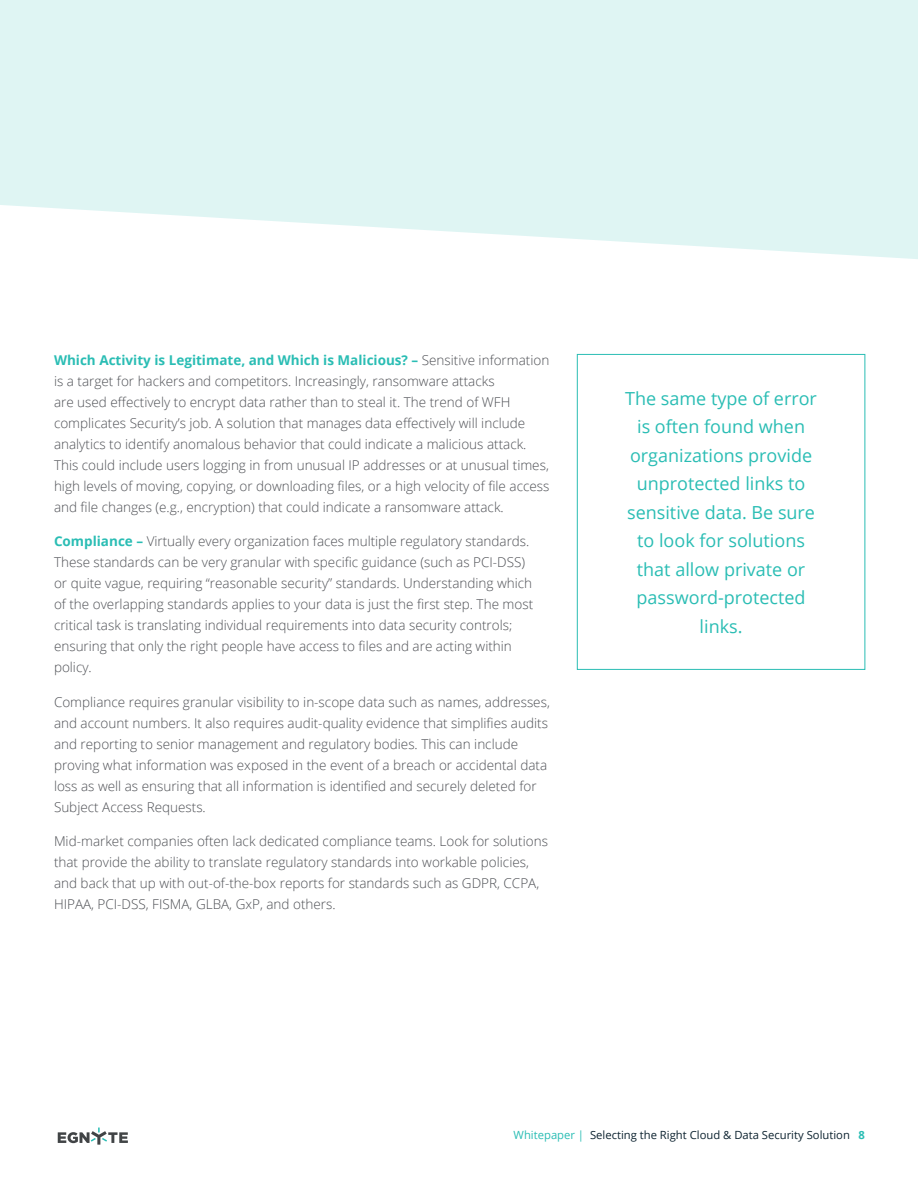
<style>
.page{position:relative;width:918px;height:1188px;background:#fff}
.page>*{position:absolute;margin:0;border:0;box-sizing:border-box;transform-origin:0 0}
.body_text{font:18px/28.5px "Open Sans";color:#2abdb4;text-align:center}
.BODY_TEXT_-_NUMBERS{font:300 13.5px/21px "Open Sans";color:#4d4f54}
.t1{font:11.25px "Open Sans";color:#0e2431}
.s1{font-weight:700;color:#2abdb4}
.s2{color:#2abdb4}
</style>
<div class="page">
<svg style="left:58px;top:1128px;width:70px;height:17px"></svg>
<svg style="left:0;top:0;width:918px;height:259px;background:#e2f6f4"></svg>
<div style="left:577px;top:354px;width:288px;height:316px;border:1px solid #2abdb4"></div>
<p class="BODY_TEXT_-_NUMBERS" style="left:54px;top:349px;width:497px"><span class="s1">Which Activity is Legitimate, and Which is Malicious? –</span> Sensitive information is a target for hackers and competitors. Increasingly, ransomware attacks<br>are used effectively to encrypt data rather than to steal it. The trend of WFH complicates Security’s job. A solution that manages data effectively will include analytics to identify anomalous behavior that could indicate a malicious attack.<br>This could include users logging in from unusual IP addresses or at unusual times, high levels of moving, copying, or downloading files, or a high velocity of file access and file changes (e.g., encryption) that could indicate a ransomware attack.</p>
<p class="BODY_TEXT_-_NUMBERS" style="left:54px;top:531px;width:481px"><span class="s1">Compliance –</span> Virtually every organization faces multiple regulatory standards.<br>These standards can be very granular with specific guidance (such as PCI-DSS) or quite vague, requiring “reasonable security” standards. Understanding which of the overlapping standards applies to your data is just the first step. The most critical task is translating individual requirements into data security controls; ensuring that only the right people have access to files and are acting within policy.</p>
<p class="BODY_TEXT_-_NUMBERS" style="left:54px;top:691px;width:497px">Compliance requires granular visibility to in-scope data such as names, addresses, and account numbers. It also requires audit-quality evidence that simplifies audits and reporting to senior management and regulatory bodies. This can include proving what information was exposed in the event of a breach or accidental data loss as well as ensuring that all information is identified and securely deleted for Subject Access Requests.</p>
<p class="BODY_TEXT_-_NUMBERS" style="left:54px;top:831px;width:495px">Mid-market companies often lack dedicated compliance teams. Look for solutions that provide the ability to translate regulatory standards into workable policies, and back that up with out-of-the-box reports for standards such as GDPR, CCPA, HIPAA, PCI-DSS, FISMA, GLBA, GxP, and others.</p>
<p class="body_text" style="left:625px;top:384px;width:193px">The same type of error is often found when organizations provide unprotected links to sensitive data. Be sure to look for solutions that allow private or password-protected links.</p>
<p class="t1" style="left:514px;top:1127px;width:353px"><span class="s2">Whitepaper |</span> Selecting the Right Cloud &amp; Data Security Solution <span class="s1">8</span></p>
</div>
